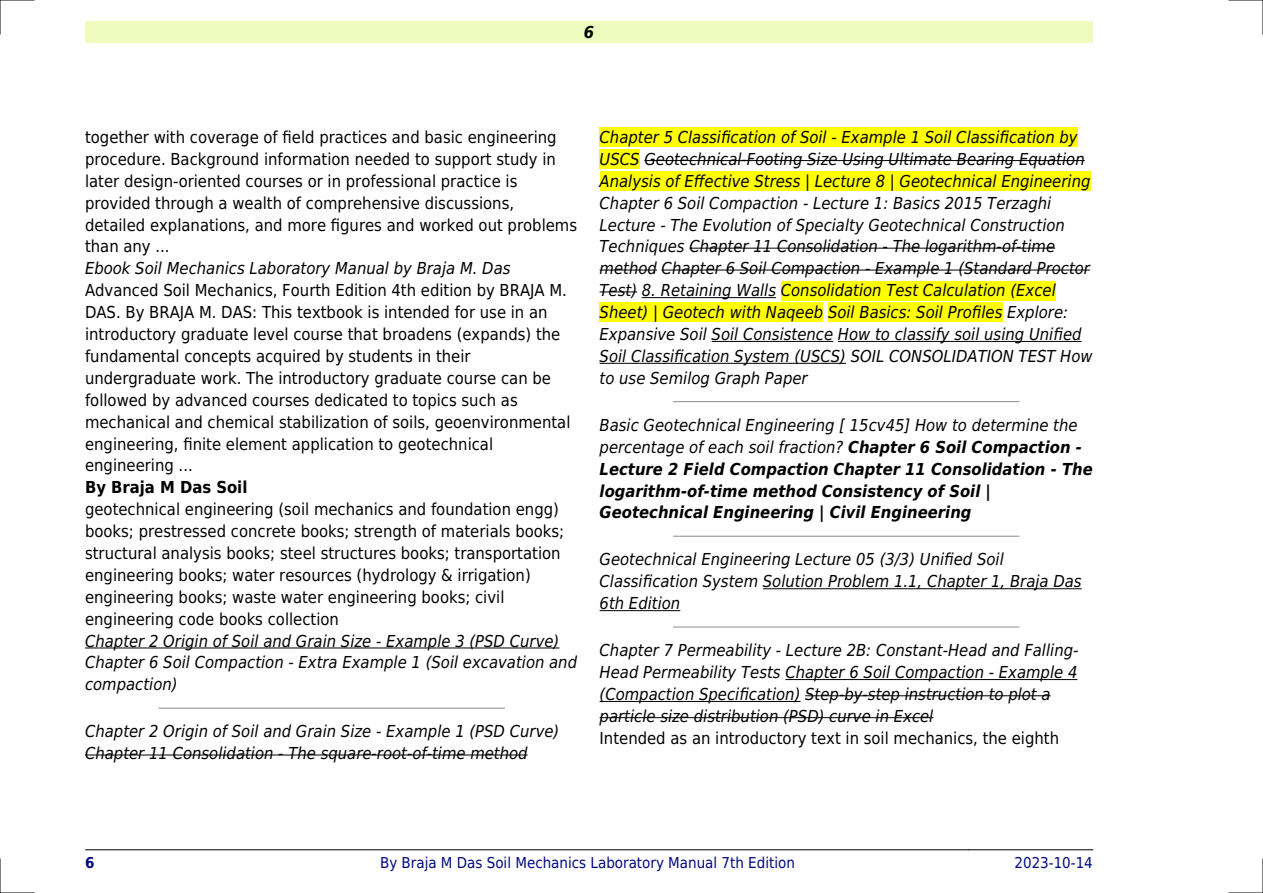
<style>
.page{position:relative;width:1263px;height:893px;background:#fff}
.page>*{position:absolute;margin:0;border:0;box-sizing:border-box;transform-origin:0 0}
.t1{font:italic 16.5px/21.9px "DejaVu Sans Condensed";color:#000}
.t2{font:16.5px/21.9px "DejaVu Sans Condensed";color:#000}
.t3{font:italic 700 16.5px/21.9px "DejaVu Sans Condensed";color:#000}
.t4{font:700 16.5px "DejaVu Sans Condensed";color:#000}
.t5{font:15px "DejaVu Sans Condensed";color:#000880}
.t6{font:700 15px "DejaVu Sans Condensed";color:#000880}
.s1{font-weight:400}
</style>
<div class="page">
<div style="left:85px;top:21px;width:1008px;height:22px;background:#effbbe"></div>
<hr style="left:85px;top:849px;width:121px;height:1px;background:#000">
<hr style="left:206px;top:849px;width:762px;height:1px;background:#000">
<hr style="left:969px;top:849px;width:124px;height:1px;background:#000">
<hr style="left:85px;top:648px;width:474px;height:1px;background:#000">
<hr style="left:159px;top:708px;width:345px;height:1px;background:#999">
<hr style="left:85px;top:755px;width:443px;height:1px;background:#000">
<div style="left:600px;top:128px;width:478px;height:19px;background:#ff0"></div>
<div style="left:600px;top:150px;width:40px;height:19px;background:#ff0"></div>
<hr style="left:644px;top:160px;width:441px;height:1px;background:#000">
<div style="left:600px;top:171px;width:490px;height:20px;background:#ff0"></div>
<hr style="left:689px;top:248px;width:366px;height:1px;background:#000">
<hr style="left:600px;top:270px;width:57px;height:1px;background:#000">
<hr style="left:662px;top:270px;width:428px;height:1px;background:#000">
<hr style="left:600px;top:292px;width:37px;height:1px;background:#000">
<hr style="left:642px;top:297px;width:134px;height:1px;background:#000">
<div style="left:781px;top:281px;width:275px;height:19px;background:#ff0"></div>
<div style="left:600px;top:303px;width:223px;height:19px;background:#ff0"></div>
<div style="left:828px;top:303px;width:174px;height:19px;background:#ff0"></div>
<hr style="left:712px;top:341px;width:121px;height:1px;background:#000">
<hr style="left:838px;top:341px;width:243px;height:1px;background:#000">
<hr style="left:600px;top:363px;width:246px;height:1px;background:#000">
<hr style="left:674px;top:401px;width:345px;height:1px;background:#999">
<hr style="left:674px;top:536px;width:345px;height:1px;background:#999">
<hr style="left:763px;top:588px;width:318px;height:1px;background:#000">
<hr style="left:600px;top:610px;width:80px;height:1px;background:#000">
<hr style="left:674px;top:626px;width:345px;height:2px;background:#999">
<hr style="left:785px;top:679px;width:292px;height:1px;background:#000">
<hr style="left:600px;top:701px;width:200px;height:1px;background:#000">
<hr style="left:805px;top:695px;width:245px;height:1px;background:#000">
<hr style="left:600px;top:717px;width:333px;height:1px;background:#000">
<hr style="left:0;top:0;width:34px;height:1px;background:#000">
<hr style="left:1229px;top:0;width:34px;height:1px;background:#000">
<hr style="left:0;top:892px;width:34px;height:1px;background:#000">
<hr style="left:1229px;top:892px;width:34px;height:1px;background:#000">
<hr style="left:0;top:0;width:1px;height:34px;background:#000">
<hr style="left:0;top:859px;width:1px;height:34px;background:#000">
<hr style="left:1262px;top:0;width:1px;height:34px;background:#000">
<hr style="left:1262px;top:859px;width:1px;height:34px;background:#000">
<p class="t3" style="left:584px;top:21px;width:12px">6</p>
<p class="t2" style="left:85px;top:126px;width:494px">together with coverage of field practices and basic engineering procedure. Background information needed to support study in later design-oriented courses or in professional practice is provided through a wealth of comprehensive discussions, detailed explanations, and more figures and worked out problems than any ...</p>
<p class="t1" style="left:85px;top:258px;width:427px">Ebook Soil Mechanics Laboratory Manual by Braja M. Das</p>
<p class="t2" style="left:85px;top:280px;width:487px">Advanced Soil Mechanics, Fourth Edition 4th edition by BRAJA M.<br>DAS. By BRAJA M. DAS: This textbook is intended for use in an introductory graduate level course that broadens (expands) the fundamental concepts acquired by students in their undergraduate work. The introductory graduate course can be followed by advanced courses dedicated to topics such as mechanical and chemical stabilization of soils, geoenvironmental engineering, finite element application to geotechnical engineering ...</p>
<p class="t4" style="left:85px;top:478px;width:164px">By Braja M Das Soil</p>
<p class="t2" style="left:85px;top:498px;width:481px">geotechnical engineering (soil mechanics and foundation engg) books; prestressed concrete books; strength of materials books; structural analysis books; steel structures books; transportation engineering books; water resources (hydrology &amp; irrigation) engineering books; waste water engineering books; civil engineering code books collection</p>
<p class="t1" style="left:85px;top:630px;width:494px">Chapter 2 Origin of Soil and Grain Size - Example 3 (PSD Curve)<br>Chapter 6 Soil Compaction - Extra Example 1 (Soil excavation and compaction)</p>
<p class="t1" style="left:85px;top:721px;width:476px">Chapter 2 Origin of Soil and Grain Size - Example 1 (PSD Curve)<br>Chapter 11 Consolidation - The square-root-of-time method</p>
<p class="t1" style="left:600px;top:126px;width:494px">Chapter 5 Classification of Soil - Example 1 Soil Classification by USCS Geotechnical-Footing Size Using Ultimate Bearing Equation Analysis of Effective Stress | Lecture 8 | Geotechnical Engineering Chapter 6 Soil Compaction - Lecture 1: Basics 2015 Terzaghi Lecture - The Evolution of Specialty Geotechnical Construction Techniques Chapter 11 Consolidation - The logarithm-of-time method Chapter 6 Soil Compaction - Example 1 (Standard Proctor Test) 8. Retaining Walls Consolidation Test Calculation (Excel Sheet) | Geotech with Naqeeb Soil Basics: Soil Profiles Explore:<br>Expansive Soil Soil Consistence How to classify soil using Unified Soil Classification System (USCS) SOIL CONSOLIDATION TEST How to use Semilog Graph Paper</p>
<p class="t3" style="left:600px;top:414px;width:495px"><span class="s1">Basic Geotechnical Engineering [ 15cv45] How to determine the percentage of each soil fraction?</span> Chapter 6 Soil Compaction - Lecture 2 Field Compaction Chapter 11 Consolidation - The logarithm-of-time method Consistency of Soil | Geotechnical Engineering | Civil Engineering</p>
<p class="t1" style="left:600px;top:549px;width:483px">Geotechnical Engineering Lecture 05 (3/3) Unified Soil<br>Classification System Solution Problem 1.1, Chapter 1, Braja Das<br>6th Edition</p>
<p class="t1" style="left:600px;top:640px;width:480px">Chapter 7 Permeability - Lecture 2B: Constant-Head and Falling-Head Permeability Tests Chapter 6 Soil Compaction - Example 4 (Compaction Specification) Step-by-step instruction to plot a particle size distribution (PSD) curve in Excel</p>
<p class="t2" style="left:600px;top:727px;width:461px">Intended as an introductory text in soil mechanics, the eighth</p>
<p class="t6" style="left:85px;top:854px;width:11px">6</p>
<p class="t5" style="left:380px;top:854px;width:416px">By Braja M Das Soil Mechanics Laboratory Manual 7th Edition</p>
<p class="t5" style="left:1014px;top:854px;width:80px">2023-10-14</p>
</div>
